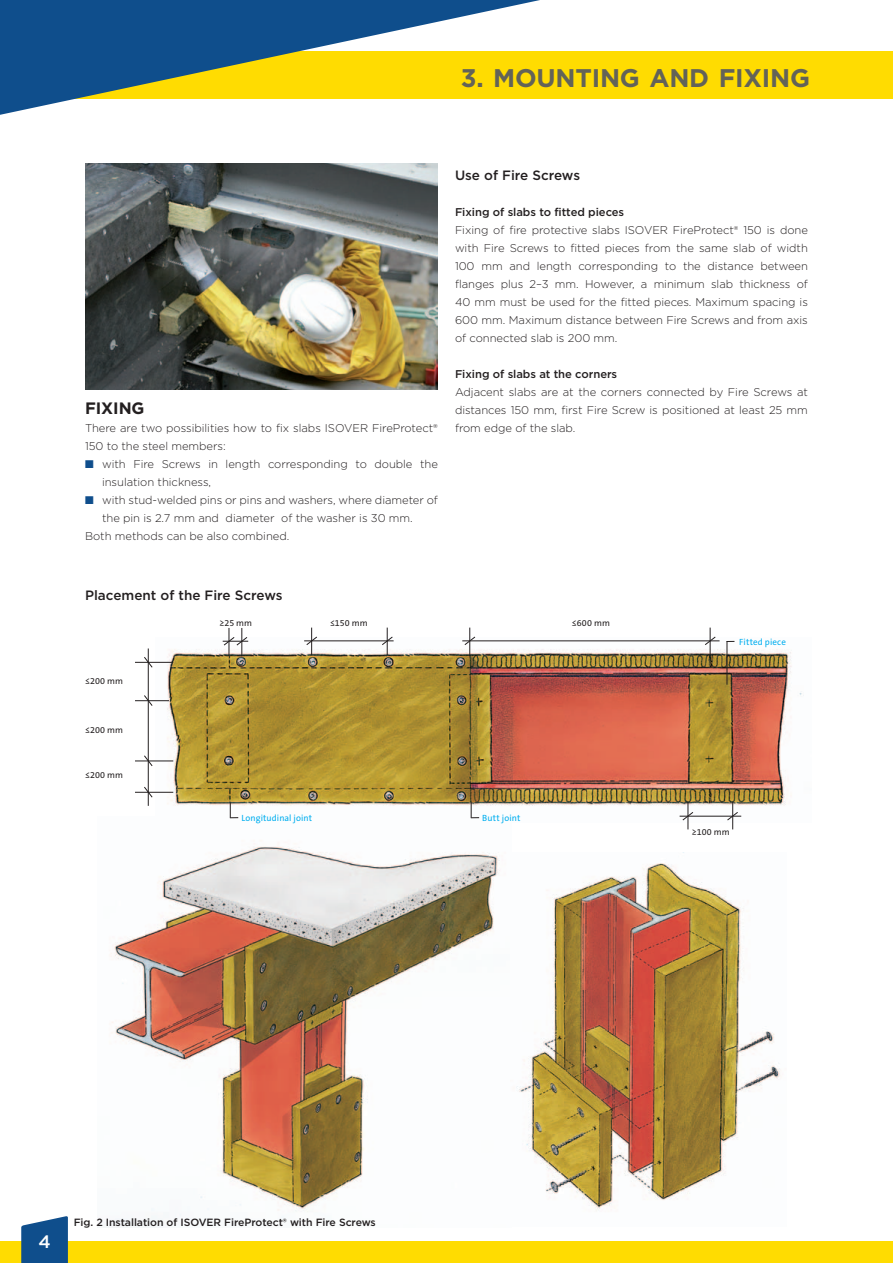
<style>
.page{position:relative;width:893px;height:1263px;background:#fff}
.page>*{position:absolute;margin:0;border:0;box-sizing:border-box;transform-origin:0 0}
.t1{font:700 25.5px "Gotham";letter-spacing:-.01em;color:#636358}
.t2{font:500 18px "Gotham";color:#fff}
.t3{font:700 16.5px "Gotham";color:#231f20}
.t4{font:500 13.5px "Gotham";color:#231f20}
.t5{font:300 11.25px/18px "Gotham";letter-spacing:-.005em;color:#231f20}
.t6{font:500 11.25px "Gotham";letter-spacing:-.005em;color:#231f20}
.t7{font:500 10.5px "Gotham";letter-spacing:-.005em;color:#231f20}
.t8{font:9px "The Sans B W5 Plain";letter-spacing:.005em;color:#231f20}
.t9{font:9px "The Sans B W5 Plain";letter-spacing:.015em;color:#00aeef}
.s1{color:#0f4e8c}
</style>
<div class="page">
<div style="left:0;top:1242px;width:893px;height:21px;background:#ffdc01"></div>
<svg style="left:21px;top:1216px;width:47px;height:47px;background:#296197"></svg>
<div style="left:0;top:51px;width:893px;height:47px;background:#ffdc01"></div>
<svg style="left:0;top:0;width:540px;height:115px;fill:#0f4e8c"></svg>
<img style="left:85px;top:164px;width:353px;height:226px">
<img style="left:109px;top:846px;width:391px;height:379px">
<img style="left:516px;top:852px;width:264px;height:359px">
<img style="left:156px;top:640px;width:648px;height:179px">
<hr style="left:304px;top:640px;width:90px;height:1px;background:#231f20">
<svg style="left:306px;top:628px;width:12px;height:27px"></svg>
<svg style="left:381px;top:628px;width:12px;height:27px"></svg>
<svg style="left:223px;top:628px;width:25px;height:28px"></svg>
<hr style="left:462px;top:640px;width:258px;height:1px;background:#231f20">
<svg style="left:464px;top:628px;width:12px;height:27px"></svg>
<svg style="left:704px;top:628px;width:12px;height:27px"></svg>
<hr style="left:135px;top:662px;width:38px;height:1px;background:#231f20">
<hr style="left:148px;top:648px;width:1px;height:158px;background:#231f20">
<hr style="left:135px;top:700px;width:34px;height:1px;background:#231f20">
<svg style="left:143px;top:694px;width:10px;height:13px"></svg>
<svg style="left:143px;top:656px;width:10px;height:12px"></svg>
<hr style="left:135px;top:792px;width:38px;height:1px;background:#231f20">
<svg style="left:143px;top:786px;width:10px;height:12px"></svg>
<hr style="left:135px;top:760px;width:38px;height:1px;background:#231f20">
<svg style="left:143px;top:755px;width:10px;height:12px"></svg>
<svg style="left:230px;top:802px;width:8px;height:16px"></svg>
<svg style="left:471px;top:802px;width:8px;height:16px"></svg>
<hr style="left:680px;top:816px;width:61px;height:1px;background:#231f20">
<svg style="left:726px;top:802px;width:13px;height:27px"></svg>
<svg style="left:682px;top:802px;width:12px;height:27px"></svg>
<hr style="left:727px;top:641px;width:1px;height:44px;background:#231f20">
<h1 class="t1" style="left:461px;top:61px;width:351px">3. MOUNTI NG AND FIXI NG</h1>
<h3 class="t3" style="left:85px;top:397px;width:61px">FIXI NG</h3>
<p class="t5" style="left:85px;top:419px;width:354px">There are two possibilities how to fix slabs ISOVER FireProtect®<br>150 to the steel members:</p>
<p class="t5" style="left:102px;top:455px;width:337px;text-indent:-17px"><span class="s1">■</span> with Fire Screws in length corresponding to double the insulation thickness,</p>
<p class="t5" style="left:85px;top:491px;width:354px"><span class="s1">■</span> with stud-welded pins or pins and washers, where diameter of</p>
<p class="t5" style="left:102px;top:509px;width:312px">the pin is 2.7 mm and diameter of the washer is 30 mm.</p>
<p class="t5" style="left:85px;top:527px;width:206px">Both methods can be also combined.</p>
<p class="t4" style="left:455px;top:166px;width:127px">Use of Fire Screws</p>
<p class="t6" style="left:455px;top:205px;width:171px">Fixing of slabs to fitted pieces</p>
<p class="t5" style="left:455px;top:221px;width:354px;text-align:justify">Fixing of fire protective slabs ISOVER FireProtect® 150 is done with Fire Screws to fitted pieces from the same slab of width 100 mm and length corresponding to the distance between flanges plus 2–3 mm. However, a minimum slab thickness of 40 mm must be used for the fitted pieces. Maximum spacing is 600 mm. Maximum distance between Fire Screws and from axis of connected slab is 200 mm.</p>
<p class="t6" style="left:455px;top:367px;width:164px">Fixing of slabs at the corners</p>
<p class="t5" style="left:455px;top:383px;width:354px;text-align:justify">Adjacent slabs are at the corners connected by Fire Screws at distances 150 mm, first Fire Screw is positioned at least 25 mm from edge of the slab.</p>
<p class="t4" style="left:85px;top:587px;width:199px">Placement of the Fire Screws</p>
<p class="t8" style="left:85px;top:675px;width:39px">≤200 mm</p>
<p class="t8" style="left:85px;top:724px;width:39px">≤200 mm</p>
<p class="t8" style="left:85px;top:770px;width:39px">≤200 mm</p>
<p class="t8" style="left:219px;top:617px;width:34px">≥25 mm</p>
<p class="t8" style="left:330px;top:617px;width:39px">≤150 mm</p>
<p class="t8" style="left:572px;top:617px;width:40px">≤600 mm</p>
<p class="t9" style="left:241px;top:812px;width:72px">Longitudinal joint</p>
<p class="t9" style="left:482px;top:812px;width:40px">Butt joint</p>
<p class="t9" style="left:739px;top:636px;width:48px">Fitted piece</p>
<p class="t8" style="left:692px;top:826px;width:39px">≥100 mm</p>
<h2 class="t2" style="left:38px;top:1229px;width:14px">4</h2>
<p class="t7" style="left:74px;top:1215px;width:304px">Fig. 2 Installation of ISOVER FireProtect® with Fire Screws</p>
</div>
